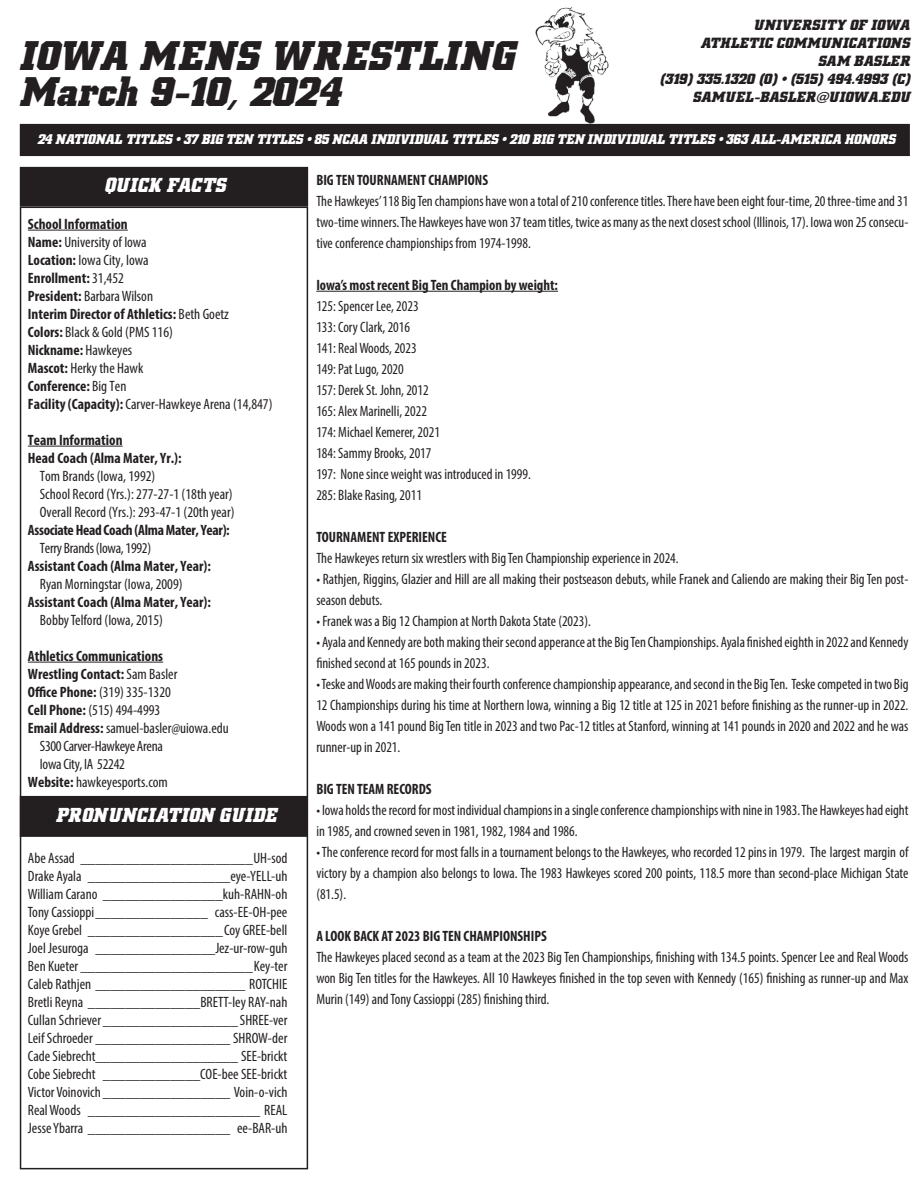
<style>
.page{position:relative;width:918px;height:1188px;background:#fff}
.page>*{position:absolute;margin:0;border:0;box-sizing:border-box;transform-origin:0 0}
.t1{font:italic 700 42px "Hawkeye";letter-spacing:.02em;color:#231f20}
.t2{font:italic 700 42px "Hawkeye";color:#231f20}
.t3{font:italic 700 20.55px "Hawkeye";letter-spacing:.02em;color:#fff}
.t4{font:condensed 15px/21px "Myriad Pro";color:#231f20;text-align:justify}
.t5{font:700 condensed 15px "Myriad Pro";color:#231f20}
.t6{font:italic 700 15px/18px "Hawkeye";letter-spacing:.02em;color:#231f20;text-align:right}
.t7{font:condensed 15px "Myriad Pro";letter-spacing:-.02em;color:#231f20}
.t8{font:700 condensed 15px "Myriad Pro";letter-spacing:-.02em;color:#231f20}
.t9{font:italic 700 14.25px "Hawkeye";color:#fff}
.s1{font-weight:700}
.s2{font-weight:400}
</style>
<div class="page">
<img style="left:532px;top:7px;width:78px;height:117px">
<div style="left:21px;top:125px;width:888px;height:30px;background:#231f20"></div>
<div style="left:20px;top:124px;width:890px;height:32px;border:2px solid #231f20"></div>
<div style="left:20px;top:207px;width:288px;height:962px;border:2px solid #231f20"></div>
<div style="left:21px;top:168px;width:286px;height:38px;background:#231f20"></div>
<div style="left:20px;top:167px;width:288px;height:40px;border:2px solid #231f20"></div>
<hr style="left:28px;top:230px;width:100px;height:1px;background:#231f20">
<hr style="left:28px;top:446px;width:95px;height:1px;background:#231f20">
<hr style="left:28px;top:662px;width:135px;height:1px;background:#231f20">
<div style="left:21px;top:797px;width:286px;height:39px;background:#231f20"></div>
<div style="left:20px;top:796px;width:288px;height:41px;border:2px solid #231f20"></div>
<hr style="left:316px;top:291px;width:242px;height:1px;background:#231f20">
<p class="t6" style="left:660px;top:16px;width:252px">UNIVERSITY OF IOWA<br>ATHLETIC COMMUNICATIONS<br>SAM BASLER<br>(319) 335.1320 (O) • (515) 494.4993 (C)<br>SAMUEL-BASLER@UIOWA.EDU</p>
<p class="t9" style="left:37px;top:131px;width:860px">24 NATIONAL TITLES • 37 BIG TEN TITLES • 85 NCAA INDIVIDUAL TITLES • 210 BIG TEN INDIVIDUAL TITLES • 363 ALL-AMERICA HONORS</p>
<h1 class="t1" style="left:20px;top:32px;width:496px">IOWA MENS WRESTLING</h1>
<h1 class="t2" style="left:20px;top:68px;width:323px">March 9-10, 2024</h1>
<p class="t3" style="left:105px;top:173px;width:123px">QUICK FACTS</p>
<p class="t5" style="left:28px;top:214px;width:101px">School Information</p>
<p class="t4" style="left:28px;top:231px;width:120px"><span class="s1">Name:</span> University of Iowa</p>
<p class="t4" style="left:28px;top:249px;width:122px"><span class="s1">Location:</span> Iowa City, Iowa</p>
<p class="t5" style="left:28px;top:268px;width:98px">Enrollment: <span class="s2">31,452</span></p>
<p class="t4" style="left:28px;top:285px;width:127px"><span class="s1">President:</span> Barbara Wilson</p>
<p class="t5" style="left:28px;top:304px;width:203px">Interim Director of Athletics: <span class="s2">Beth Goetz</span></p>
<p class="t4" style="left:28px;top:321px;width:147px"><span class="s1">Colors:</span> Black &amp; Gold (PMS 116)</p>
<p class="t5" style="left:28px;top:340px;width:106px">Nickname: <span class="s2">Hawkeyes</span></p>
<p class="t4" style="left:28px;top:357px;width:117px"><span class="s1">Mascot:</span> Herky the Hawk</p>
<p class="t5" style="left:28px;top:376px;width:100px">Conference: <span class="s2">Big Ten</span></p>
<p class="t4" style="left:28px;top:393px;width:246px"><span class="s1">Facility (Capacity):</span> Carver-Hawkeye Arena (14,847)</p>
<p class="t5" style="left:28px;top:430px;width:96px">Team Information</p>
<p class="t5" style="left:28px;top:448px;width:155px">Head Coach (Alma Mater, Yr.):</p>
<p class="t4" style="left:40px;top:465px;width:117px">Tom Brands (Iowa, 1992)</p>
<p class="t4" style="left:40px;top:483px;width:194px">School Record (Yrs.): 277-27-1 (18th year)</p>
<p class="t4" style="left:40px;top:501px;width:196px">Overall Record (Yrs.): 293-47-1 (20th year)</p>
<p class="t8" style="left:28px;top:520px;width:203px">Associate Head Coach (Alma Mater, Year):</p>
<p class="t7" style="left:40px;top:539px;width:113px">Terry Brands (Iowa, 1992)</p>
<p class="t5" style="left:28px;top:556px;width:185px">Assistant Coach (Alma Mater, Year):</p>
<p class="t4" style="left:40px;top:573px;width:144px">Ryan Morningstar (Iowa, 2009)</p>
<p class="t5" style="left:28px;top:592px;width:185px">Assistant Coach (Alma Mater, Year):</p>
<p class="t4" style="left:40px;top:609px;width:124px">Bobby Telford (Iowa, 2015)</p>
<p class="t5" style="left:28px;top:646px;width:137px">Athletics Communications</p>
<p class="t5" style="left:28px;top:664px;width:151px">Wrestling Contact: <span class="s2">Sam Basler</span></p>
<p class="t4" style="left:28px;top:681px;width:144px"><span class="s1">Office Phone:</span> (319) 335-1320</p>
<p class="t4" style="left:28px;top:699px;width:134px"><span class="s1">Cell Phone:</span> (515) 494-4993</p>
<p class="t4" style="left:28px;top:717px;width:202px"><span class="s1">Email Address:</span> samuel-basler@uiowa.edu</p>
<p class="t7" style="left:40px;top:737px;width:125px">S300 Carver-Hawkeye Arena</p>
<p class="t7" style="left:40px;top:755px;width:87px">Iowa City, IA 52242</p>
<p class="t4" style="left:28px;top:771px;width:142px"><span class="s1">Website:</span> hawkeyesports.com</p>
<p class="t3" style="left:56px;top:803px;width:222px">PRONUNCIATION GUIDE</p>
<p class="t4" style="left:28px;top:847px;width:261px">Abe Assad _______________________UH-sod</p>
<p class="t4" style="left:28px;top:865px;width:261px">Drake Ayala ___________________eye-YELL-uh</p>
<p class="t4" style="left:28px;top:883px;width:261px">William Carano ________________kuh-RAHN-oh</p>
<p class="t4" style="left:28px;top:901px;width:261px">Tony Cassioppi_______________ cass-EE-OH-pee</p>
<p class="t4" style="left:28px;top:919px;width:261px">Koye Grebel __________________Coy GREE-bell</p>
<p class="t4" style="left:28px;top:937px;width:261px">Joel Jesuroga ________________Jez-ur-row-guh</p>
<p class="t4" style="left:28px;top:955px;width:261px">Ben Kueter _______________________Key-ter</p>
<p class="t4" style="left:28px;top:973px;width:261px">Caleb Rathjen ____________________ ROTCHIE</p>
<p class="t4" style="left:28px;top:991px;width:261px">Bretli Reyna _______________BRETT-ley RAY-nah</p>
<p class="t4" style="left:28px;top:1009px;width:261px">Cullan Schriever__________________ SHREE-ver</p>
<p class="t4" style="left:28px;top:1027px;width:261px">Leif Schroeder __________________ SHROW-der</p>
<p class="t4" style="left:28px;top:1045px;width:261px">Cade Siebrecht___________________ SEE-brickt</p>
<p class="t4" style="left:28px;top:1063px;width:261px">Cobe Siebrecht _____________COE-bee SEE-brickt</p>
<p class="t4" style="left:28px;top:1081px;width:261px">Victor Voinovich _________________ Voin-o-vich</p>
<p class="t4" style="left:28px;top:1099px;width:261px">Real Woods _______________________ REAL</p>
<p class="t4" style="left:28px;top:1117px;width:261px">Jesse Ybarra ___________________ ee-BAR-uh</p>
<p class="t5" style="left:316px;top:170px;width:173px">BIG TEN TOURNAMENT CHAMPIONS</p>
<p class="t4" style="left:316px;top:190px;width:594px">The Hawkeyes’ 118 Big Ten champions have won a total of 210 conference titles. There have been eight four-time, 20 three-time and 31 two-time winners. The Hawkeyes have won 37 team titles, twice as many as the next closest school (Illinois, 17). Iowa won 25 consecu&shy;tive conference championships from 1974-1998.</p>
<p class="t5" style="left:316px;top:275px;width:243px">Iowa’s most recent Big Ten Champion by weight:</p>
<p class="t4" style="left:316px;top:295px;width:104px">125: Spencer Lee, 2023</p>
<p class="t4" style="left:316px;top:316px;width:95px">133: Cory Clark, 2016</p>
<p class="t4" style="left:316px;top:337px;width:102px">141: Real Woods, 2023</p>
<p class="t4" style="left:316px;top:358px;width:89px">149: Pat Lugo, 2020</p>
<p class="t4" style="left:316px;top:379px;width:114px">157: Derek St. John, 2012</p>
<p class="t4" style="left:316px;top:400px;width:112px">165: Alex Marinelli, 2022</p>
<p class="t4" style="left:316px;top:421px;width:125px">174: Michael Kemerer, 2021</p>
<p class="t4" style="left:316px;top:442px;width:117px">184: Sammy Brooks, 2017</p>
<p class="t4" style="left:316px;top:463px;width:216px">197: None since weight was introduced in 1999.</p>
<p class="t4" style="left:316px;top:484px;width:107px">285: Blake Rasing, 2011</p>
<p class="t5" style="left:316px;top:527px;width:132px">TOURNAMENT EXPERIENCE</p>
<p class="t4" style="left:316px;top:547px;width:364px">The Hawkeyes return six wrestlers with Big Ten Championship experience in 2024.</p>
<p class="t4" style="left:316px;top:568px;width:594px">• Rathjen, Riggins, Glazier and Hill are all making their postseason debuts, while Franek and Caliendo are making their Big Ten post&shy;season debuts.</p>
<p class="t4" style="left:316px;top:610px;width:276px">• Franek was a Big 12 Champion at North Dakota State (2023).</p>
<p class="t4" style="left:316px;top:631px;width:594px">• Ayala and Kennedy are both making their second apperance at the Big Ten Championships. Ayala finished eighth in 2022 and Kennedy finished second at 165 pounds in 2023.</p>
<p class="t4" style="left:316px;top:673px;width:594px">• Teske and Woods are making their fourth conference championship appearance, and second in the Big Ten. Teske competed in two Big 12 Championships during his time at Northern Iowa, winning a Big 12 title at 125 in 2021 before finishing as the runner-up in 2022.<br>Woods won a 141 pound Big Ten title in 2023 and two Pac-12 titles at Stanford, winning at 141 pounds in 2020 and 2022 and he was runner-up in 2021.</p>
<p class="t5" style="left:316px;top:779px;width:117px">BIG TEN TEAM RECORDS</p>
<p class="t4" style="left:316px;top:799px;width:594px">• Iowa holds the record for most individual champions in a single conference championships with nine in 1983. The Hawkeyes had eight in 1985, and crowned seven in 1981, 1982, 1984 and 1986.</p>
<p class="t4" style="left:316px;top:841px;width:594px">• The conference record for most falls in a tournament belongs to the Hawkeyes, who recorded 12 pins in 1979. The largest margin of victory by a champion also belongs to Iowa. The 1983 Hawkeyes scored 200 points, 118.5 more than second-place Michigan State (81.5).</p>
<p class="t5" style="left:316px;top:926px;width:232px">A LOOK BACK AT 2023 BIG TEN CHAMPIONSHIPS</p>
<p class="t4" style="left:316px;top:946px;width:594px">The Hawkeyes placed second as a team at the 2023 Big Ten Championships, finishing with 134.5 points. Spencer Lee and Real Woods won Big Ten titles for the Hawkeyes. All 10 Hawkeyes finished in the top seven with Kennedy (165) finishing as runner-up and Max Murin (149) and Tony Cassioppi (285) finishing third.</p>
</div>
